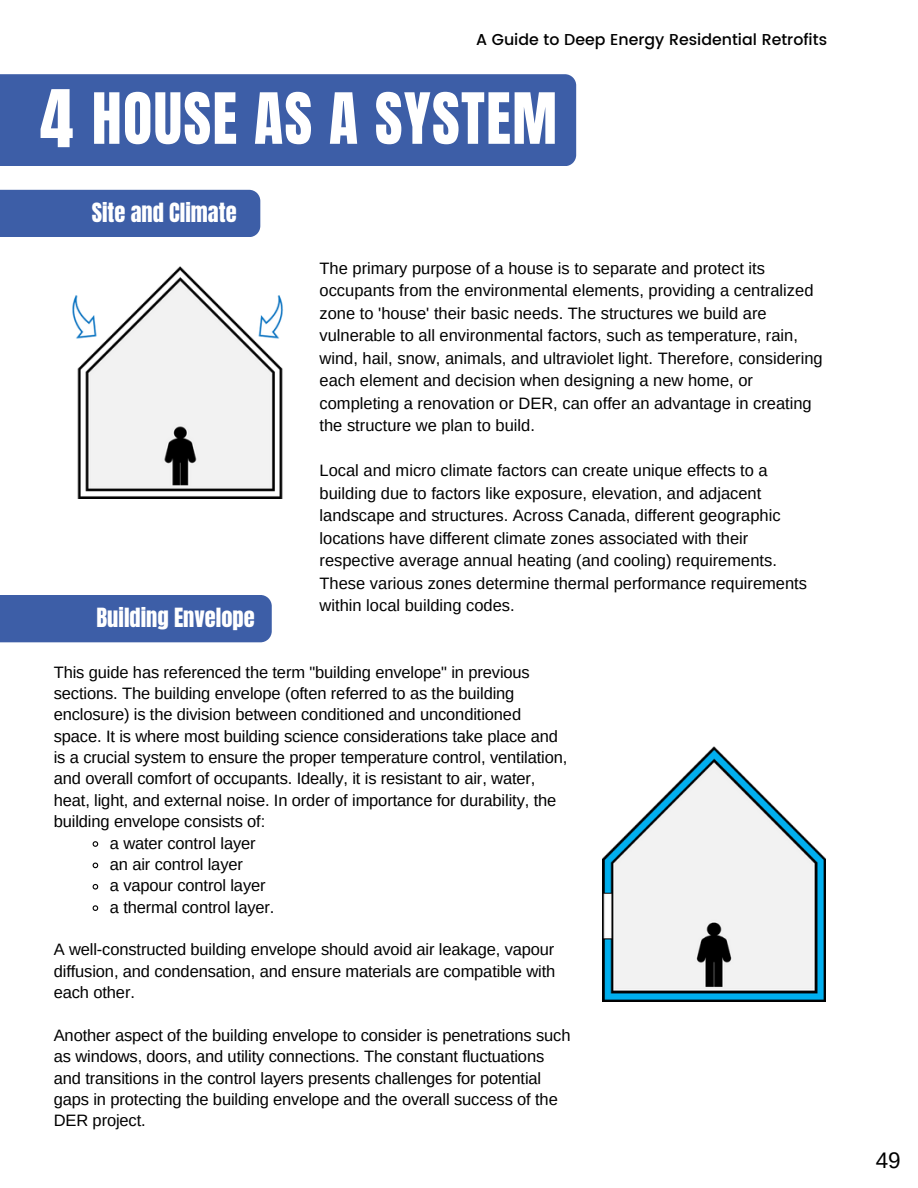
<style>
.page{position:relative;width:918px;height:1188px;background:#fff}
.page>*{position:absolute;margin:0;border:0;box-sizing:border-box;transform-origin:0 0}
.t1{font:67.5px "Anton";color:#fff}
.t2{font:60px "Anton";letter-spacing:.025em;color:#fff}
.t3{font:22.5px "Anton";color:#fff}
.t4{font:22.5px "Arimo";color:#000}
.t5{font:16.5px/22.5px "Arimo";letter-spacing:-.005em;color:#000}
.t6{font:500 15.75px "Poppins";color:#000}
</style>
<div class="page">
<div style="left:0;top:190px;width:260px;height:47px;background:#3d5ea7"></div>
<img style="left:72px;top:266px;width:212px;height:232px">
<div style="left:0;top:595px;width:272px;height:47px;background:#3d5ea7"></div>
<img style="left:603px;top:747px;width:223px;height:254px">
<svg style="left:92px;top:841px;width:7px;height:6px"></svg>
<svg style="left:92px;top:862px;width:7px;height:7px"></svg>
<svg style="left:92px;top:884px;width:7px;height:6px"></svg>
<svg style="left:92px;top:905px;width:7px;height:6px"></svg>
<div style="left:0;top:74px;width:576px;height:92px;background:#3d5ea7"></div>
<p class="t6" style="left:476px;top:30px;width:352px">A Guide to Deep Energy Residential Retrofits</p>
<p class="t1" style="left:40px;top:70px;width:35px">4</p>
<p class="t2" style="left:92px;top:76px;width:467px">HOUSE AS A SYSTEM</p>
<h3 class="t3" style="left:92px;top:197px;width:146px">Site and Climate</h3>
<p class="t5" style="left:320px;top:257px;width:505px">The primary purpose of a house is to separate and protect its occupants from the environmental elements, providing a centralized zone to 'house' their basic needs. The structures we build are vulnerable to all environmental factors, such as temperature, rain, wind, hail, snow, animals, and ultraviolet light. Therefore, considering each element and decision when designing a new home, or completing a renovation or DER, can offer an advantage in creating the structure we plan to build.</p>
<h1 class="t5" style="left:320px;top:459px;width:489px">Local and micro climate factors can create unique effects to a building due to factors like exposure, elevation, and adjacent landscape and structures. Across Canada, different geographic locations have different climate zones associated with their respective average annual heating (and cooling) requirements.<br>These various zones determine thermal performance requirements within local building codes.</h1>
<h2 class="t3" style="left:97px;top:601px;width:160px">Building Envelope</h2>
<p class="t5" style="left:54px;top:661px;width:515px;line-height:21.3px">This guide has referenced the term "building envelope" in previous sections. The building envelope (often referred to as the building enclosure) is the division between conditioned and unconditioned space. It is where most building science considerations take place and is a crucial system to ensure the proper temperature control, ventilation, and overall comfort of occupants. Ideally, it is resistant to air, water, heat, light, and external noise. In order of importance for durability, the building envelope consists of:</p>
<h2 class="t5" style="left:110px;top:832px;width:147px">a water control layer</h2>
<p class="t5" style="left:110px;top:853px;width:135px">an air control layer</p>
<p class="t5" style="left:110px;top:874px;width:157px">a vapour control layer</p>
<p class="t5" style="left:110px;top:896px;width:166px">a thermal control layer.</p>
<p class="t5" style="left:54px;top:939px;width:503px;line-height:21.3px;text-align:justify">A well-constructed building envelope should avoid air leakage, vapour diffusion, and condensation, and ensure materials are compatible with each other.</p>
<p class="t5" style="left:54px;top:1025px;width:518px;line-height:21.3px">Another aspect of the building envelope to consider is penetrations such as windows, doors, and utility connections. The constant fluctuations and transitions in the control layers presents challenges for potential gaps in protecting the building envelope and the overall success of the DER project.</p>
<h3 class="t4" style="left:876px;top:1147px;width:27px">49</h3>
</div>
